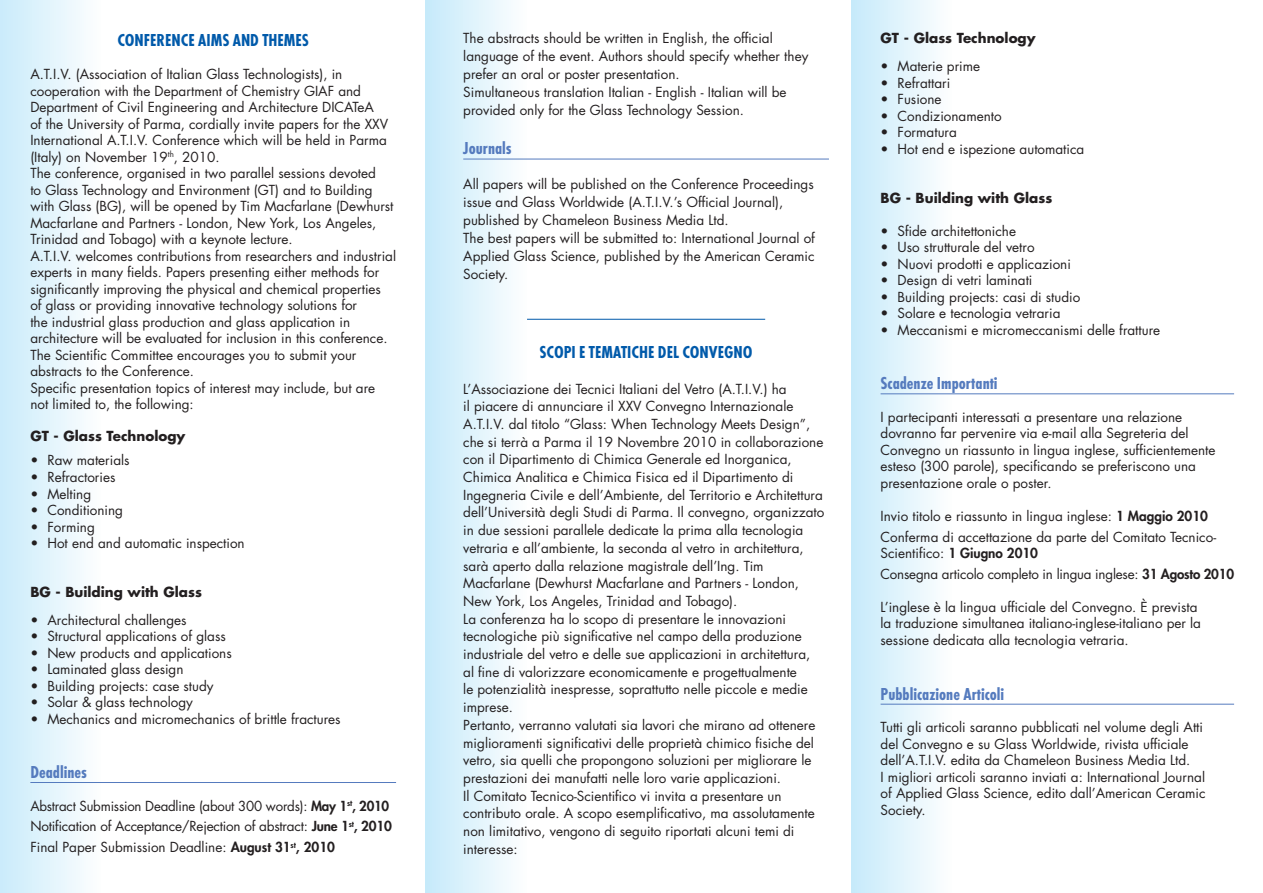
<style>
.page{position:relative;width:1263px;height:893px;background:#fff}
.page>*{position:absolute;margin:0;border:0;box-sizing:border-box;transform-origin:0 0}
.t1{font:700 condensed 18px "Futura T";color:#557bbe}
.t2{font:700 condensed 18px "Futura T";color:#015aaa}
.t3{font:13.5px/16.5px "Futura LT";color:#231f20}
.t4{font:700 13.5px "Futura LT";color:#231f20}
.s1{font-weight:800}
</style>
<div class="page">
<div style="left:426px;top:0;width:102px;height:893px;background:linear-gradient(to right,#c6eafa,#fdfefe)"></div>
<div style="left:851px;top:0;width:102px;height:893px;background:linear-gradient(to right,#c6eafa,#fdfefe)"></div>
<div style="left:0;top:0;width:103px;height:893px;background:linear-gradient(to right,#caebfa,#fefefe)"></div>
<hr style="left:30px;top:782px;width:366px;height:1px;background:#557bbe">
<hr style="left:463px;top:159px;width:366px;height:1px;background:#557bbe">
<hr style="left:527px;top:319px;width:238px;height:1px;background:#015aaa">
<hr style="left:880px;top:393px;width:354px;height:1px;background:#557bbe">
<hr style="left:880px;top:704px;width:354px;height:1px;background:#557bbe">
<p class="t2" style="left:117px;top:30px;width:193px">CONFERENCE AIMS AND THEMES</p>
<p class="t3" style="left:30px;top:66px;width:365px">A.T.I.V. (Association of Italian Glass Technologists), in cooperation with the Department of Chemistry GIAF and Department of Civil Engineering and Architecture DICATeA<br>of the University of Parma, cordially invite papers for the XXV International A.T.I.V. Conference which will be held in Parma (Italy) on November 19<sup>th</sup>, 2010.<br>The conference, organised in two parallel sessions devoted<br>to Glass Technology and Environment (GT) and to Building with Glass (BG), will be opened by Tim Macfarlane (Dewhurst Macfarlane and Partners - London, New York, Los Angeles, Trinidad and Tobago) with a keynote lecture.</p>
<p class="t3" style="left:30px;top:247px;width:367px">A.T.I.V. welcomes contributions from researchers and industrial experts in many fields. Papers presenting either methods for significantly improving the physical and chemical properties<br>of glass or providing innovative technology solutions for<br>the industrial glass production and glass application in architecture will be evaluated for inclusion in this conference.</p>
<p class="t3" style="left:30px;top:346px;width:346px">The Scientific Committee encourages you to submit your abstracts to the Conference.<br>Specific presentation topics of interest may include, but are not limited to, the following:</p>
<p class="t4" style="left:30px;top:427px;width:156px">GT - Glass Technology</p>
<p class="t3" style="left:30px;top:452px;width:101px">• Raw materials</p>
<p class="t3" style="left:30px;top:469px;width:87px">• Refractories</p>
<p class="t3" style="left:30px;top:485px;width:62px">• Melting</p>
<p class="t3" style="left:30px;top:502px;width:94px">• Conditioning</p>
<p class="t3" style="left:30px;top:518px;width:66px">• Forming</p>
<p class="t3" style="left:30px;top:535px;width:216px">• Hot end and automatic inspection</p>
<p class="t4" style="left:30px;top:583px;width:173px">BG - Building with Glass</p>
<p class="t3" style="left:30px;top:612px;width:158px">• Architectural challenges</p>
<p class="t3" style="left:30px;top:628px;width:197px">• Structural applications of glass</p>
<p class="t3" style="left:30px;top:645px;width:203px">• New products and applications</p>
<p class="t3" style="left:30px;top:661px;width:155px">• Laminated glass design</p>
<p class="t3" style="left:30px;top:678px;width:185px">• Building projects: case study</p>
<p class="t3" style="left:30px;top:694px;width:164px">• Solar &amp; glass technology</p>
<p class="t3" style="left:30px;top:711px;width:312px">• Mechanics and micromechanics of brittle fractures</p>
<p class="t1" style="left:30px;top:761px;width:58px">Deadlines</p>
<p class="t3" style="left:30px;top:797px;width:360px">Abstract Submission Deadline (about 300 words): <span class="s1">May 1</span><sup>st</sup><span class="s1">, 2010</span></p>
<p class="t3" style="left:30px;top:818px;width:363px">Notification of Acceptance/Rejection of abstract: <span class="s1">June 1</span><sup>st</sup><span class="s1">, 2010</span></p>
<p class="t3" style="left:30px;top:839px;width:306px">Final Paper Submission Deadline: <span class="s1">August 31</span><sup>st</sup><span class="s1">, 2010</span></p>
<p class="t3" style="left:463px;top:29px;width:347px;line-height:18px">The abstracts should be written in English, the official language of the event. Authors should specify whether they prefer an oral or poster presentation.<br>Simultaneous translation Italian - English - Italian will be provided only for the Glass Technology Session.</p>
<p class="t1" style="left:463px;top:138px;width:50px">Journals</p>
<p class="t3" style="left:463px;top:175px;width:353px;line-height:18px">All papers will be published on the Conference Proceedings issue and Glass Worldwide (A.T.I.V.’s Official Journal), published by Chameleon Business Media Ltd.<br>The best papers will be submitted to: International Journal of Applied Glass Science, published by the American Ceramic Society.</p>
<p class="t2" style="left:540px;top:341px;width:215px">SCOPI E TEMATICHE DEL CONVEGNO</p>
<p class="t3" style="left:463px;top:380px;width:363px;line-height:17.7px">L’Associazione dei Tecnici Italiani del Vetro (A.T.I.V.) ha<br>il piacere di annunciare il XXV Convegno Internazionale A.T.I.V. dal titolo “Glass: When Technology Meets Design”, che si terrà a Parma il 19 Novembre 2010 in collaborazione con il Dipartimento di Chimica Generale ed Inorganica, Chimica Analitica e Chimica Fisica ed il Dipartimento di Ingegneria Civile e dell’Ambiente, del Territorio e Architettura dell’Università degli Studi di Parma. Il convegno, organizzato in due sessioni parallele dedicate la prima alla tecnologia vetraria e all’ambiente, la seconda al vetro in architettura, sarà aperto dalla relazione magistrale dell’Ing. Tim Macfarlane (Dewhurst Macfarlane and Partners - London, New York, Los Angeles, Trinidad and Tobago).</p>
<p class="t3" style="left:463px;top:610px;width:349px;line-height:17.7px">La conferenza ha lo scopo di presentare le innovazioni tecnologiche più significative nel campo della produzione industriale del vetro e delle sue applicazioni in architettura, al fine di valorizzare economicamente e progettualmente le potenzialità inespresse, soprattutto nelle piccole e medie imprese.</p>
<p class="t3" style="left:463px;top:716px;width:354px;line-height:17.7px">Pertanto, verranno valutati sia lavori che mirano ad ottenere miglioramenti significativi delle proprietà chimico fisiche del vetro, sia quelli che propongono soluzioni per migliorare le prestazioni dei manufatti nelle loro varie applicazioni.</p>
<p class="t3" style="left:463px;top:787px;width:353px;line-height:17.7px">Il Comitato Tecnico-Scientifico vi invita a presentare un contributo orale. A scopo esemplificativo, ma assolutamente non limitativo, vengono di seguito riportati alcuni temi di interesse:</p>
<p class="t4" style="left:880px;top:29px;width:156px">GT - Glass Technology</p>
<p class="t3" style="left:880px;top:58px;width:101px">• Materie prime</p>
<p class="t3" style="left:880px;top:75px;width:71px">• Refrattari</p>
<p class="t3" style="left:880px;top:91px;width:63px">• Fusione</p>
<p class="t3" style="left:880px;top:108px;width:123px">• Condizionamento</p>
<p class="t3" style="left:880px;top:124px;width:78px">• Formatura</p>
<p class="t3" style="left:880px;top:141px;width:205px">• Hot end e ispezione automatica</p>
<p class="t4" style="left:880px;top:189px;width:173px">BG - Building with Glass</p>
<p class="t3" style="left:880px;top:223px;width:137px">• Sfide architettoniche</p>
<p class="t3" style="left:880px;top:239px;width:156px">• Uso strutturale del vetro</p>
<p class="t3" style="left:880px;top:256px;width:192px">• Nuovi prodotti e applicazioni</p>
<p class="t3" style="left:880px;top:272px;width:153px">• Design di vetri laminati</p>
<p class="t3" style="left:880px;top:289px;width:201px">• Building projects: casi di studio</p>
<p class="t3" style="left:880px;top:305px;width:181px">• Solare e tecnologia vetraria</p>
<p class="t3" style="left:880px;top:322px;width:281px">• Meccanismi e micromeccanismi delle fratture</p>
<p class="t1" style="left:880px;top:373px;width:118px">Scadenze Importanti</p>
<p class="t3" style="left:880px;top:409px;width:336px">I partecipanti interessati a presentare una relazione dovranno far pervenire via e-mail alla Segreteria del Convegno un riassunto in lingua inglese, sufficientemente esteso (300 parole), specificando se preferiscono una presentazione orale o poster.</p>
<p class="t3" style="left:880px;top:508px;width:329px">Invio titolo e riassunto in lingua inglese: <span class="s1">1 Maggio 2010</span></p>
<p class="t3" style="left:880px;top:529px;width:337px">Conferma di accettazione da parte del Comitato Tecnico-<br>Scientifico: <span class="s1">1 Giugno 2010</span></p>
<p class="t3" style="left:880px;top:566px;width:355px">Consegna articolo completo in lingua inglese: <span class="s1">31 Agosto 2010</span></p>
<p class="t3" style="left:880px;top:599px;width:322px">L’inglese è la lingua ufficiale del Convegno. È prevista la traduzione simultanea italiano-inglese-italiano per la sessione dedicata alla tecnologia vetraria.</p>
<p class="t1" style="left:880px;top:683px;width:125px">Pubblicazione Articoli</p>
<p class="t3" style="left:880px;top:719px;width:324px">Tutti gli articoli saranno pubblicati nel volume degli Atti del Convegno e su Glass Worldwide, rivista ufficiale dell’A.T.I.V. edita da Chameleon Business Media Ltd.</p>
<p class="t3" style="left:880px;top:769px;width:326px;text-align:justify">I migliori articoli saranno inviati a: International Journal of Applied Glass Science, edito dall’American Ceramic Society.</p>
</div>
